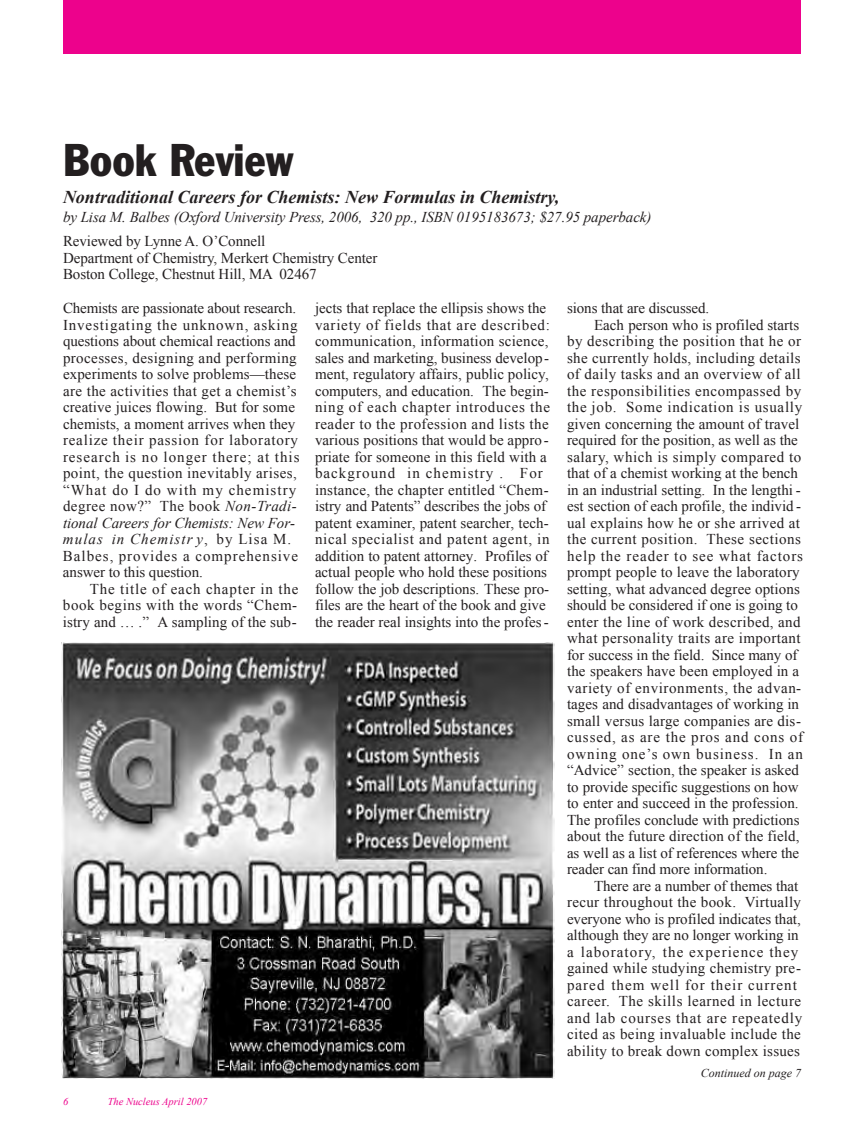
<style>
.page{position:relative;width:864px;height:1134px;background:#fff}
.page>*{position:absolute;margin:0;border:0;box-sizing:border-box;transform-origin:0 0}
.t1{font:condensed 45px "Franklin Gothic BT";color:#231f20}
.t2{font:italic 700 18px "Times New Roman";color:#231f20}
.t3{font:15px/16.5px "Times New Roman";letter-spacing:.01em;color:#231f20}
.t4{font:15px/16.5px "Times New Roman";letter-spacing:.03em;color:#231f20}
.t5{font:15px "Times New Roman";letter-spacing:.035em;color:#231f20}
.t6{font:italic 15px "Times New Roman";letter-spacing:-.005em;color:#231f20}
.t7{font:15px "Times New Roman";letter-spacing:.04em;color:#231f20}
.t8{font:15px "Times New Roman";letter-spacing:.06em;color:#231f20}
.t9{font:15px "Times New Roman";letter-spacing:.07em;color:#231f20}
.t10{font:15px "Times New Roman";letter-spacing:.045em;color:#231f20}
.t11{font:15px "Times New Roman";letter-spacing:.055em;color:#231f20}
.t12{font:15px "Times New Roman";letter-spacing:.065em;color:#231f20}
.t13{font:italic 12px "Times New Roman";color:#231f20}
.t14{font:italic 10.5px "Times New Roman";color:#ed028c}
.s1{font-style:italic}
</style>
<div class="page">
<div style="left:63px;top:0;width:738px;height:54px;background:#ed028c"></div>
<img style="left:62px;top:643px;width:493px;height:435px">
<h1 class="t1" style="left:63px;top:144px;width:232px">Book Review</h1>
<p class="t2" style="left:63px;top:184px;width:498px">Nontraditional Careers for Chemists: New Formulas in Chemistry,</p>
<p class="t6" style="left:63px;top:207px;width:590px">by Lisa M. Balbes (Oxford University Press, 2006, 320 pp., ISBN 0195183673; $27.95 paperback)</p>
<p class="t3" style="left:63px;top:233px;width:316px">Reviewed by Lynne A. O’Connell<br>Department of Chemistry, Merkert Chemistry Center<br>Boston College, Chestnut Hill, MA 02467</p>
<p class="t4" style="left:63px;top:300px;width:238px">Chemists are passionate about research.<br>Investigating the unknown, asking questions about chemical reactions and processes, designing and performing experiments to solve problems—these are the activities that get a chemist’s creative juices flowing. But for some chemists, a moment arrives when they realize their passion for laboratory research is no longer there; at this point, the question inevitably arises, “What do I do with my chemistry degree now?” The book <span class="s1">Non-Tradi&shy;tional Careers for Chemists: New For&shy;mulas in Chemistr y</span>, by Lisa M.<br>Balbes, provides a comprehensive answer to this question.</p>
<p class="t3" style="left:63px;top:580px;width:237px;text-align:justify;text-indent:27px">The title of each chapter in the book begins with the words “Chem&shy;istry and … .” A sampling of the sub-</p>
<p class="t14" style="left:63px;top:1094px;width:7px">6</p>
<p class="t14" style="left:108px;top:1094px;width:101px">The Nucleus April 2007</p>
<p class="t3" style="left:315px;top:300px;width:237px">jects that replace the ellipsis shows the variety of fields that are described: communication, information science, sales and marketing, business develop&shy;ment, regulatory affairs, public policy, computers, and education. The begin&shy;ning of each chapter introduces the reader to the profession and lists the various positions that would be appro&shy;priate for someone in this field with a background in chemistry . For instance, the chapter entitled “Chem&shy;istry and Patents” describes the jobs of patent examiner, patent searcher, tech&shy;nical specialist and patent agent, in addition to patent attorney. Profiles of actual people who hold these positions follow the job descriptions. These pro&shy;files are the heart of the book and give the reader real insights into the profes -</p>
<p class="t3" style="left:567px;top:300px;width:144px">sions that are discussed.</p>
<p class="t3" style="left:594px;top:316px;width:207px">Each person who is profiled starts</p>
<p class="t5" style="left:567px;top:331px;width:236px">by describing the position that he or</p>
<p class="t3" style="left:567px;top:349px;width:235px">she currently holds, including details</p>
<p class="t4" style="left:567px;top:366px;width:235px">of daily tasks and an overview of all</p>
<p class="t5" style="left:567px;top:381px;width:236px">the responsibilities encompassed by</p>
<p class="t10" style="left:567px;top:397px;width:237px">the job. Some indication is usually</p>
<p class="t3" style="left:567px;top:415px;width:234px">given concerning the amount of travel</p>
<p class="t3" style="left:567px;top:432px;width:232px">required for the position, as well as the</p>
<p class="t5" style="left:567px;top:447px;width:236px">salary, which is simply compared to</p>
<p class="t3" style="left:567px;top:465px;width:233px">that of a chemist working at the bench</p>
<p class="t3" style="left:567px;top:481px;width:235px">in an industrial setting. In the lengthi -</p>
<p class="t3" style="left:567px;top:498px;width:236px">est section of each profile, the individ -</p>
<p class="t3" style="left:567px;top:514px;width:234px">ual explains how he or she arrived at</p>
<p class="t5" style="left:567px;top:529px;width:235px">the current position. These sections</p>
<p class="t8" style="left:567px;top:546px;width:238px">help the reader to see what factors</p>
<p class="t3" style="left:567px;top:564px;width:234px">prompt people to leave the laboratory</p>
<p class="t3" style="left:567px;top:580px;width:234px">setting, what advanced degree options</p>
<p class="t3" style="left:567px;top:597px;width:232px">should be considered if one is going to</p>
<p class="t3" style="left:567px;top:613px;width:235px">enter the line of work described, and</p>
<p class="t4" style="left:567px;top:630px;width:235px">what personality traits are important</p>
<p class="t3" style="left:567px;top:646px;width:232px">for success in the field. Since many of</p>
<p class="t3" style="left:567px;top:663px;width:234px">the speakers have been employed in a</p>
<p class="t7" style="left:567px;top:678px;width:236px">variety of environments, the advan-</p>
<p class="t3" style="left:567px;top:696px;width:234px">tages and disadvantages of working in</p>
<p class="t3" style="left:567px;top:712px;width:236px">small versus large companies are dis-</p>
<p class="t8" style="left:567px;top:727px;width:238px">cussed, as are the pros and cons of</p>
<p class="t12" style="left:567px;top:744px;width:238px">owning one’s own business. In an</p>
<p class="t3" style="left:567px;top:762px;width:234px">“Advice” section, the speaker is asked</p>
<p class="t3" style="left:567px;top:778px;width:233px">to provide specific suggestions on how</p>
<p class="t3" style="left:567px;top:795px;width:233px">to enter and succeed in the profession.</p>
<p class="t3" style="left:567px;top:811px;width:234px">The profiles conclude with predictions</p>
<p class="t3" style="left:567px;top:828px;width:234px">about the future direction of the field,</p>
<p class="t3" style="left:567px;top:844px;width:234px">as well as a list of references where the</p>
<p class="t3" style="left:567px;top:861px;width:202px">reader can find more information.</p>
<p class="t3" style="left:594px;top:877px;width:206px">There are a number of themes that</p>
<p class="t3" style="left:567px;top:894px;width:236px">recur throughout the book. Virtually</p>
<p class="t3" style="left:567px;top:910px;width:235px">everyone who is profiled indicates that,</p>
<p class="t3" style="left:567px;top:927px;width:233px">although they are no longer working in</p>
<p class="t9" style="left:567px;top:942px;width:233px">a laboratory, the experience they</p>
<p class="t3" style="left:567px;top:960px;width:236px">gained while studying chemistry pre-</p>
<p class="t9" style="left:567px;top:975px;width:231px">pared them well for their current</p>
<p class="t7" style="left:567px;top:991px;width:236px">career. The skills learned in lecture</p>
<p class="t11" style="left:567px;top:1008px;width:237px">and lab courses that are repeatedly</p>
<p class="t4" style="left:567px;top:1026px;width:235px">cited as being invaluable include the</p>
<p class="t3" style="left:567px;top:1042px;width:235px">ability to break down complex issues</p>
<p class="t13" style="left:701px;top:1065px;width:102px">Continued on page 7</p>
</div>
